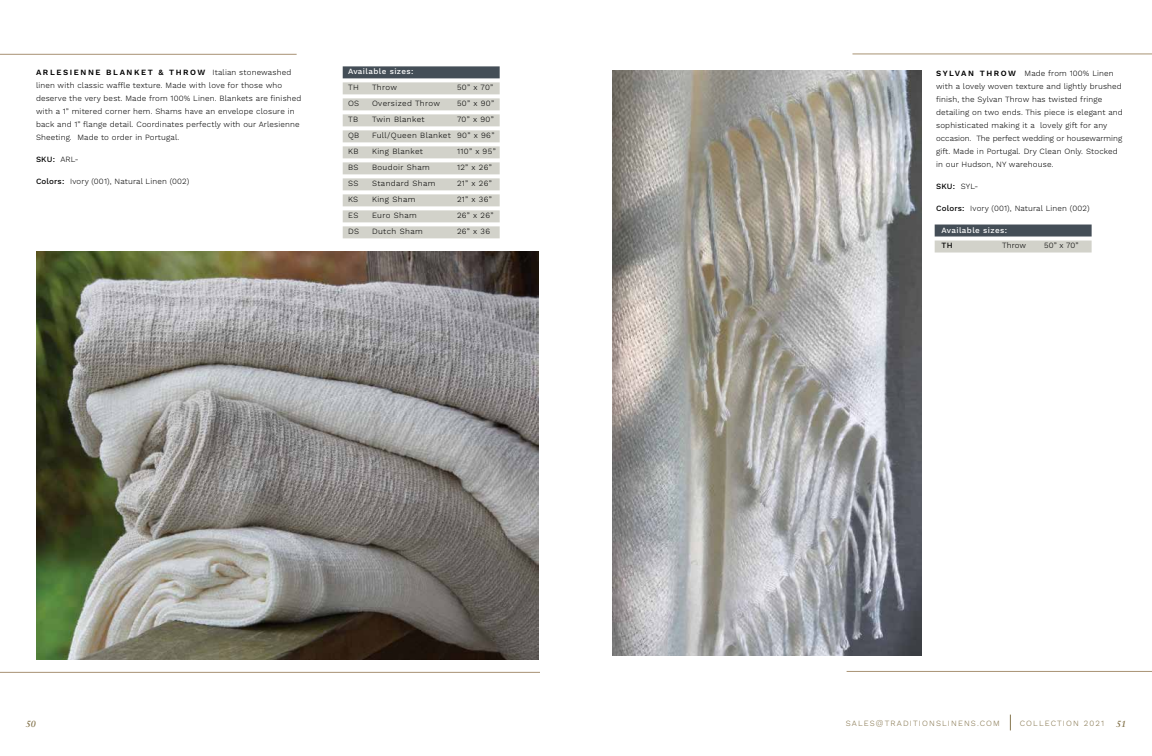
<style>
.page{position:relative;width:1152px;height:756px;background:#fff}
.page>*{position:absolute;margin:0;border:0;box-sizing:border-box;transform-origin:0 0}
.t1{font:italic 700 9px "Sabon";color:#85754e}
.t2{font:300 8px/13px "Work Sans";letter-spacing:.02em;color:#000}
.t3{font:300 8px "Work Sans";letter-spacing:.05em;color:#000}
.t4{font:300 8px "Work Sans";letter-spacing:.14em;color:#85754e}
.t5{font:500 8px "Work Sans";letter-spacing:.05em;color:#fff}
.t6{font:500 8px "Work Sans";letter-spacing:.02em;color:#000}
.t7{font:300 8px "Work Sans";letter-spacing:.045em;color:#000}
.s1{font-weight:600}
.s2{font-weight:300}
.s3{font-weight:500}
</style>
<div class="page">
<svg style="left:1010px;top:715px;width:1px;height:15px"></svg>
<div style="left:935px;top:225px;width:157px;height:12px;background:#444e57"></div>
<div style="left:935px;top:241px;width:157px;height:12px;background:#d2d2ca"></div>
<img style="left:612px;top:70px;width:310px;height:586px">
<hr style="left:852px;top:54px;width:300px;height:1px;background:#a89273">
<hr style="left:847px;top:671px;width:305px;height:1px;background:#a89273">
<div style="left:343px;top:66px;width:157px;height:12px;background:#444e57"></div>
<div style="left:343px;top:82px;width:157px;height:12px;background:#d2d2ca"></div>
<div style="left:343px;top:98px;width:157px;height:12px;background:#d2d2ca"></div>
<div style="left:343px;top:114px;width:157px;height:12px;background:#d2d2ca"></div>
<div style="left:343px;top:130px;width:157px;height:12px;background:#d2d2ca"></div>
<div style="left:343px;top:146px;width:157px;height:12px;background:#d2d2ca"></div>
<div style="left:343px;top:162px;width:157px;height:12px;background:#d2d2ca"></div>
<div style="left:343px;top:178px;width:157px;height:12px;background:#d2d2ca"></div>
<div style="left:343px;top:194px;width:157px;height:12px;background:#d2d2ca"></div>
<div style="left:343px;top:210px;width:157px;height:12px;background:#d2d2ca"></div>
<div style="left:343px;top:226px;width:157px;height:12px;background:#d2d2ca"></div>
<img style="left:36px;top:251px;width:502px;height:409px">
<hr style="left:0;top:54px;width:297px;height:1px;background:#a89273">
<hr style="left:0;top:672px;width:540px;height:1px;background:#a89273">
<p class="t2" style="left:36px;top:66px;width:267px"><span class="s1">ARLESIENNE BLANKET &amp; THROW</span> Italian stonewashed linen with classic waffle texture. Made with love for those who deserve the very best. Made from 100% Linen. Blankets are finished with a 1” mitered corner hem. Shams have an envelope closure in back and 1” flange detail. Coordinates perfectly with our Arlesienne Sheeting. Made to order in Portugal.</p>
<p class="t6" style="left:36px;top:155px;width:44px">SKU: <span class="s2">ARL-</span></p>
<p class="t2" style="left:36px;top:175px;width:155px"><span class="s3">Colors:</span> Ivory (001), Natural Linen (002)</p>
<p class="t5" style="left:348px;top:67px;width:67px">Available sizes:</p>
<p class="t2" style="left:348px;top:81px;width:12px">TH</p>
<p class="t2" style="left:372px;top:81px;width:27px">Throw</p>
<p class="t2" style="left:457px;top:81px;width:38px">50” x 70”</p>
<p class="t2" style="left:348px;top:97px;width:13px">OS</p>
<p class="t7" style="left:372px;top:99px;width:70px">Oversized Throw</p>
<p class="t2" style="left:457px;top:97px;width:39px">50” x 90”</p>
<p class="t2" style="left:348px;top:113px;width:12px">TB</p>
<p class="t3" style="left:372px;top:115px;width:54px">Twin Blanket</p>
<p class="t2" style="left:457px;top:113px;width:38px">70” x 90”</p>
<p class="t2" style="left:348px;top:129px;width:13px">QB</p>
<p class="t3" style="left:372px;top:131px;width:124px">Full/Queen Blanket 90” x 96”</p>
<p class="t2" style="left:348px;top:145px;width:12px">KB</p>
<p class="t3" style="left:372px;top:147px;width:52px">King Blanket</p>
<p class="t2" style="left:457px;top:145px;width:40px">110” x 95”</p>
<p class="t2" style="left:348px;top:161px;width:12px">BS</p>
<p class="t3" style="left:372px;top:163px;width:59px">Boudoir Sham</p>
<p class="t2" style="left:457px;top:161px;width:36px">12” x 26”</p>
<p class="t2" style="left:348px;top:177px;width:12px">SS</p>
<p class="t3" style="left:372px;top:179px;width:65px">Standard Sham</p>
<p class="t2" style="left:457px;top:177px;width:36px">21” x 26”</p>
<p class="t2" style="left:348px;top:193px;width:12px">KS</p>
<p class="t3" style="left:372px;top:195px;width:45px">King Sham</p>
<p class="t2" style="left:457px;top:193px;width:36px">21” x 36”</p>
<p class="t2" style="left:348px;top:209px;width:12px">ES</p>
<p class="t3" style="left:372px;top:211px;width:46px">Euro Sham</p>
<p class="t2" style="left:457px;top:209px;width:38px">26” x 26”</p>
<p class="t2" style="left:348px;top:225px;width:13px">DS</p>
<p class="t3" style="left:372px;top:227px;width:52px">Dutch Sham</p>
<p class="t2" style="left:457px;top:225px;width:35px">26” x 36</p>
<p class="t2" style="left:936px;top:67px;width:188px"><span class="s1">S Y LVA N T H R O W</span> Made from 100% Linen with a lovely woven texture and lightly brushed finish, the Sylvan Throw has twisted fringe detailing on two ends. This piece is elegant and sophisticated making it a lovely gift for any occasion. The perfect wedding or housewarming gift. Made in Portugal. Dry Clean Only. Stocked in our Hudson, NY warehouse.</p>
<p class="t6" style="left:936px;top:182px;width:44px">SKU: <span class="s2">SYL-</span></p>
<p class="t2" style="left:936px;top:202px;width:155px"><span class="s3">Colors:</span> Ivory (001), Natural Linen (002)</p>
<p class="t5" style="left:942px;top:226px;width:67px">Available sizes:</p>
<p class="t6" style="left:942px;top:241px;width:13px">TH</p>
<p class="t2" style="left:1002px;top:239px;width:26px">Throw</p>
<p class="t2" style="left:1044px;top:239px;width:36px">50” x 70”</p>
<p class="t1" style="left:26px;top:718px;width:12px">50</p>
<p class="t4" style="left:846px;top:719px;width:156px">SALES@TRADITIONSLINENS.COM</p>
<p class="t4" style="left:1020px;top:719px;width:86px">COLLECTION 2021</p>
<p class="t1" style="left:1116px;top:718px;width:12px">51</p>
</div>
